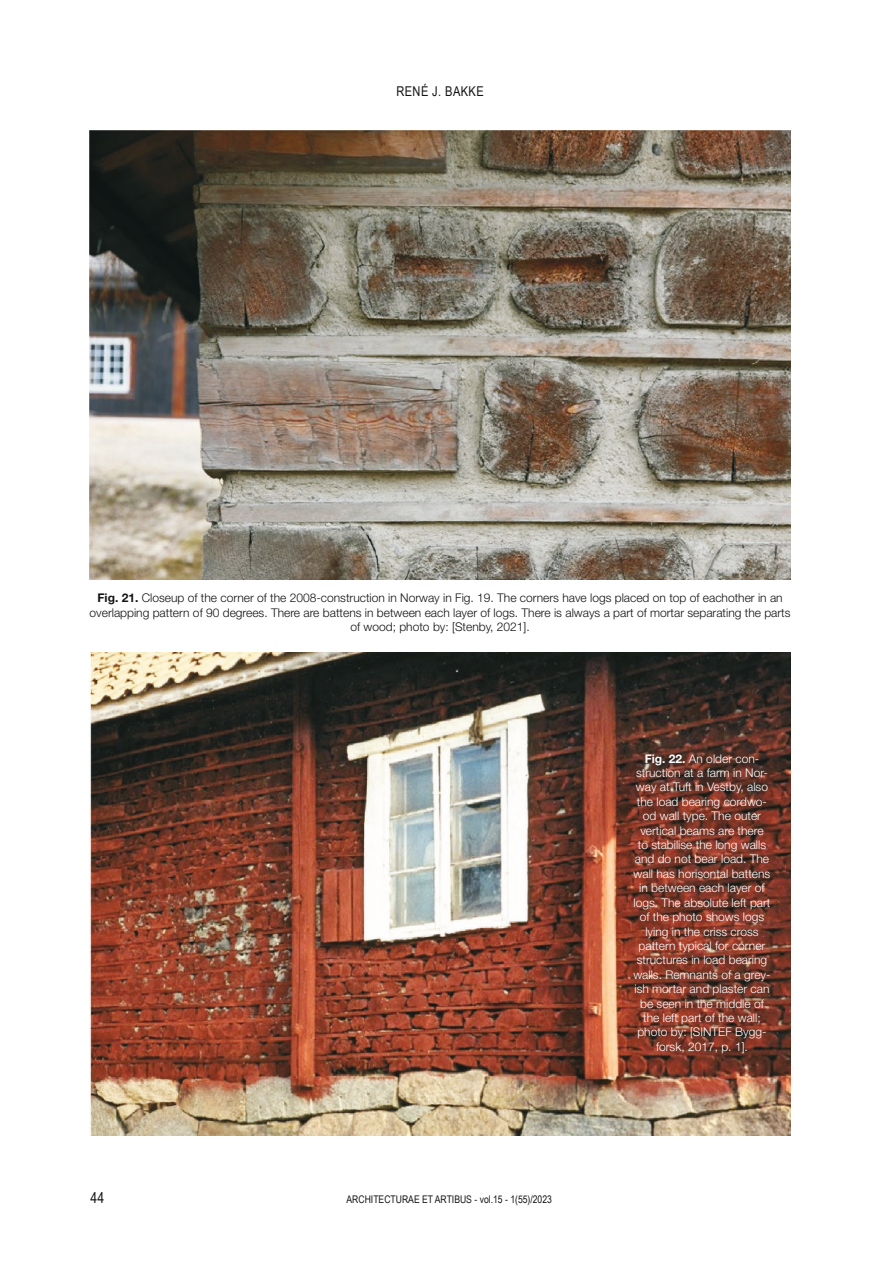
<style>
.page{position:relative;width:893px;height:1263px;background:#fff}
.page>*{position:absolute;margin:0;border:0;box-sizing:border-box;transform-origin:0 0}
.t1{font:15px "Arial Narrow";color:#141314}
.t2{font:13.5px "Arial Narrow";letter-spacing:.03em;color:#141314}
.t3{font:300 12px/14.4px "Helvetica Neue LT Pro";color:#fff}
.t4{font:300 12px/14.4px "Helvetica Neue LT Pro";color:#141314;text-align:center}
.t5{font:10.5px "Arial Narrow";color:#141314}
.s1{font-weight:700}
</style>
<div class="page">
<img style="left:89px;top:131px;width:702px;height:449px">
<img style="left:89px;top:653px;width:702px;height:482px">
<p class="t2" style="left:396px;top:81px;width:87px">RENÉ J. BAKKE</p>
<p class="t4" style="left:90px;top:590px;width:702px"><span class="s1">Fig. 21.</span> Closeup of the corner of the 2008-construction in Norway in Fig. 19. The corners have logs placed on top of eachother in an overlapping pattern of 90 degrees. There are battens in between each layer of logs. There is always a part of mortar separating the parts of wood; photo by: [Stenby, 2021].</p>
<p class="t1" style="left:91px;top:1187px;width:15px">44</p>
<p class="t5" style="left:347px;top:1192px;width:207px">ARCHITECTURAE ET ARTIBUS - VOL.15 - 1(55)/2023</p>
<p class="t3" style="left:645px;top:751px;width:116px"><span class="s1">Fig. 22.</span> An older con-</p>
<p class="t3" style="left:636px;top:765px;width:133px">struction at a farm in Nor-</p>
<p class="t3" style="left:636px;top:780px;width:134px">way at Tuft in Vestby, also</p>
<p class="t3" style="left:637px;top:794px;width:132px">the load bearing cordwo-</p>
<p class="t3" style="left:643px;top:808px;width:120px">od wall type. The outer</p>
<p class="t3" style="left:640px;top:823px;width:125px">vertical beams are there</p>
<p class="t3" style="left:638px;top:837px;width:130px">to stabilise the long walls</p>
<p class="t3" style="left:635px;top:852px;width:136px">and do not bear load. The</p>
<p class="t3" style="left:634px;top:866px;width:138px">wall has horisontal battens</p>
<p class="t3" style="left:639px;top:880px;width:127px">in between each layer of</p>
<p class="t3" style="left:633px;top:895px;width:138px">logs. The absolute left part</p>
<p class="t3" style="left:640px;top:909px;width:126px">of the photo shows logs</p>
<p class="t3" style="left:645px;top:924px;width:115px">lying in the criss cross</p>
<p class="t3" style="left:639px;top:938px;width:128px">pattern typical for corner</p>
<p class="t3" style="left:637px;top:952px;width:132px">structures in load bearing</p>
<p class="t3" style="left:633px;top:967px;width:139px">walls. Remnants of a grey-</p>
<p class="t3" style="left:634px;top:981px;width:136px">ish mortar and plaster can</p>
<p class="t3" style="left:640px;top:996px;width:125px">be seen in the middle of</p>
<p class="t3" style="left:643px;top:1010px;width:119px">the left part of the wall;</p>
<p class="t3" style="left:637px;top:1024px;width:63px">photo by: [SINT</p>
<p class="t3" style="left:656px;top:1024px;width:112px;text-indent:62px">EF Bygg&shy;forsk, 2017, p. 1].</p>
</div>
